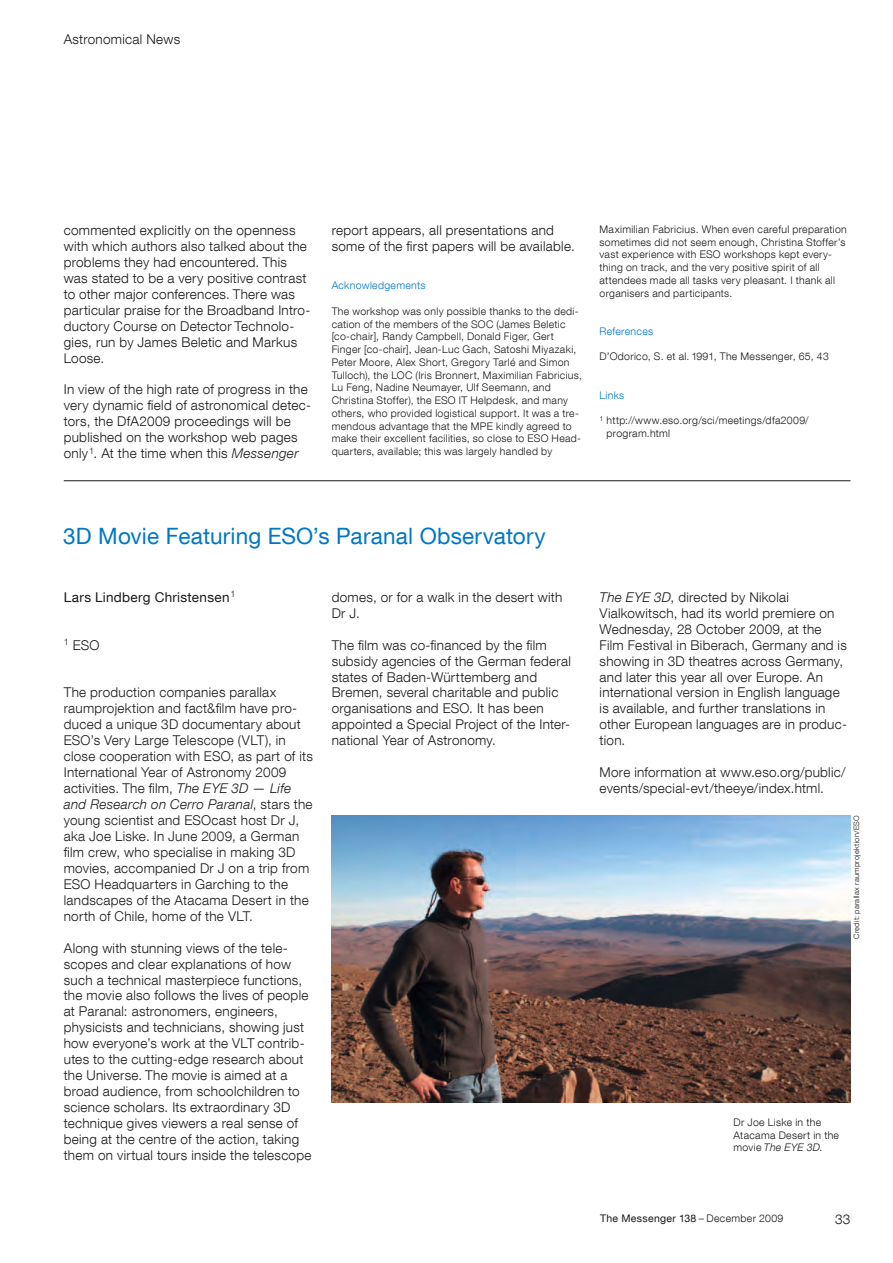
<style>
.page{position:relative;width:893px;height:1263px;background:#fff}
.page>*{position:absolute;margin:0;border:0;box-sizing:border-box;transform-origin:0 0}
.t1{font:22.5px "Helvetica Neue LT Com";letter-spacing:.01em;color:#0077c4}
.t2{font:300 13.5px/15.9px "Helvetica Neue LT Com";letter-spacing:.02em;color:#191918}
.t3{font:13.5px "Helvetica Neue LT Com";letter-spacing:.02em;color:#191918}
.t4{font:300 10.5px/12.8px "Helvetica Neue LT Com";letter-spacing:.03em;color:#191918}
.t5{font:300 10.5px "Helvetica Neue LT Com";letter-spacing:.03em;color:#0077c4}
.t6{font:10.5px "Helvetica Neue LT Com";letter-spacing:.03em;color:#191918}
.t7{font:300 7.5px "Helvetica Neue LT Com";letter-spacing:.035em;color:#191918}
.s1{font-style:italic}
.s2{font-weight:300}
</style>
<div class="page">
<hr style="left:64px;top:480px;width:786px;height:1px;background:#191918">
<img style="left:332px;top:815px;width:518px;height:287px">
<p class="t2" style="left:64px;top:31px;width:118px">Astronomical News</p>
<p class="t2" style="left:64px;top:222px;width:248px">commented explicitly on the openness with which authors also talked about the problems they had encountered. This was stated to be a very positive contrast to other major conferences. There was particular praise for the Broadband Intro&shy;ductory Course on Detector Technolo&shy;gies, run by James Beletic and Markus Loose.</p>
<p class="t2" style="left:64px;top:381px;width:249px">In view of the high rate of progress in the very dynamic field of astronomical detec&shy;tors, the DfA2009 proceedings will be published on the workshop web pages only<sup>1</sup>. At the time when this <span class="s1">Messenger</span></p>
<p class="t2" style="left:332px;top:222px;width:245px">report appears, all presentations and some of the first papers will be available.</p>
<p class="t5" style="left:332px;top:279px;width:95px">Acknowledgements</p>
<p class="t4" style="left:332px;top:304px;width:252px">The workshop was only possible thanks to the dedi&shy;cation of the members of the SOC (James Beletic [co-chair], Randy Campbell, Donald Figer, Gert Finger [co-chair], Jean-Luc Gach, Satoshi Miyazaki, Peter Moore, Alex Short, Gregory Tarlé and Simon Tulloch), the LOC (Iris Bronnert, Maximilian Fabricius, Lu Feng, Nadine Neumayer, Ulf Seemann, and Christina Stoffer), the ESO IT Helpdesk, and many others, who provided logistical support. It was a tre&shy;mendous advantage that the MPE kindly agreed to make their excellent facilities, so close to ESO Head&shy;quarters, available; this was largely handled by</p>
<p class="t4" style="left:600px;top:223px;width:249px">Maximilian Fabricius. When even careful preparation sometimes did not seem enough, Christina Stoffer’s vast experience with ESO workshops kept every&shy;thing on track, and the very positive spirit of all attendees made all tasks very pleasant. I thank all organisers and participants.</p>
<p class="t5" style="left:600px;top:325px;width:55px">References</p>
<p class="t4" style="left:600px;top:350px;width:231px">D’Odorico, S. et al. 1991, The Messenger, 65, 43</p>
<p class="t5" style="left:600px;top:389px;width:26px">Links</p>
<p class="t4" style="left:607px;top:414px;width:204px;text-indent:-7px"><sup>1</sup> http://www.eso.org/sci/meetings/dfa2009/ program.html</p>
<h1 class="t1" style="left:63px;top:522px;width:484px">3D Movie Featuring ESO’s Paranal Observatory</h1>
<p class="t3" style="left:64px;top:589px;width:173px">Lars Lindberg Christensen<sup>1</sup></p>
<p class="t2" style="left:64px;top:637px;width:37px"><sup>1</sup> ESO</p>
<p class="t2" style="left:64px;top:684px;width:251px">The production companies parallax raumprojektion and fact&amp;film have pro&shy;duced a unique 3D documentary about ESO’s Very Large Telescope (VLT), in close cooperation with ESO, as part of its International Year of Astronomy 2009 activities. The film, <span class="s1">The EYE 3D — Life and Research on Cerro Paranal</span>, stars the young scientist and ESOcast host Dr J, aka Joe Liske. In June 2009, a German film crew, who specialise in making 3D movies, accompanied Dr J on a trip from ESO Headquarters in Garching to the landscapes of the Atacama Desert in the north of Chile, home of the VLT.</p>
<p class="t2" style="left:64px;top:939px;width:249px">Along with stunning views of the tele&shy;scopes and clear explanations of how such a technical masterpiece functions, the movie also follows the lives of people at Paranal: astronomers, engineers, physicists and technicians, showing just how everyone’s work at the VLT contrib&shy;utes to the cutting-edge research about the Universe. The movie is aimed at a broad audience, from schoolchildren to science scholars. Its extraordinary 3D technique gives viewers a real sense of being at the centre of the action, taking them on virtual tours inside the telescope</p>
<p class="t2" style="left:332px;top:589px;width:232px">domes, or for a walk in the desert with<br>Dr J.</p>
<p class="t2" style="left:332px;top:637px;width:241px">The film was co-financed by the film subsidy agencies of the German federal states of Baden-Württemberg and Bremen, several charitable and public organisations and ESO. It has been appointed a Special Project of the Inter&shy;national Year of Astronomy.</p>
<p class="t2" style="left:600px;top:589px;width:249px"><span class="s1">The EYE 3D</span>, directed by Nikolai Vialkowitsch, had its world premiere on Wednesday, 28 October 2009, at the Film Festival in Biberach, Germany and is showing in 3D theatres across Germany, and later this year all over Europe. An international version in English language is available, and further translations in other European languages are in produc&shy;tion.</p>
<p class="t2" style="left:600px;top:764px;width:247px">More information at www.eso.org/public/ events/special-evt/theeye/index.html.</p>
<p class="t7" style="left:852px;top:939px;width:125px;rotate:-90deg">Credit: parallax raumprojektion/ESO</p>
<p class="t4" style="left:733px;top:1115px;width:107px">Dr Joe Liske in the<br>Atacama Desert in the movie <span class="s1">The EYE 3D</span>.</p>
<p class="t6" style="left:600px;top:1211px;width:185px">The Messenger 138 <span class="s2">– December 2009</span></p>
<p class="t2" style="left:835px;top:1211px;width:17px">33</p>
</div>
